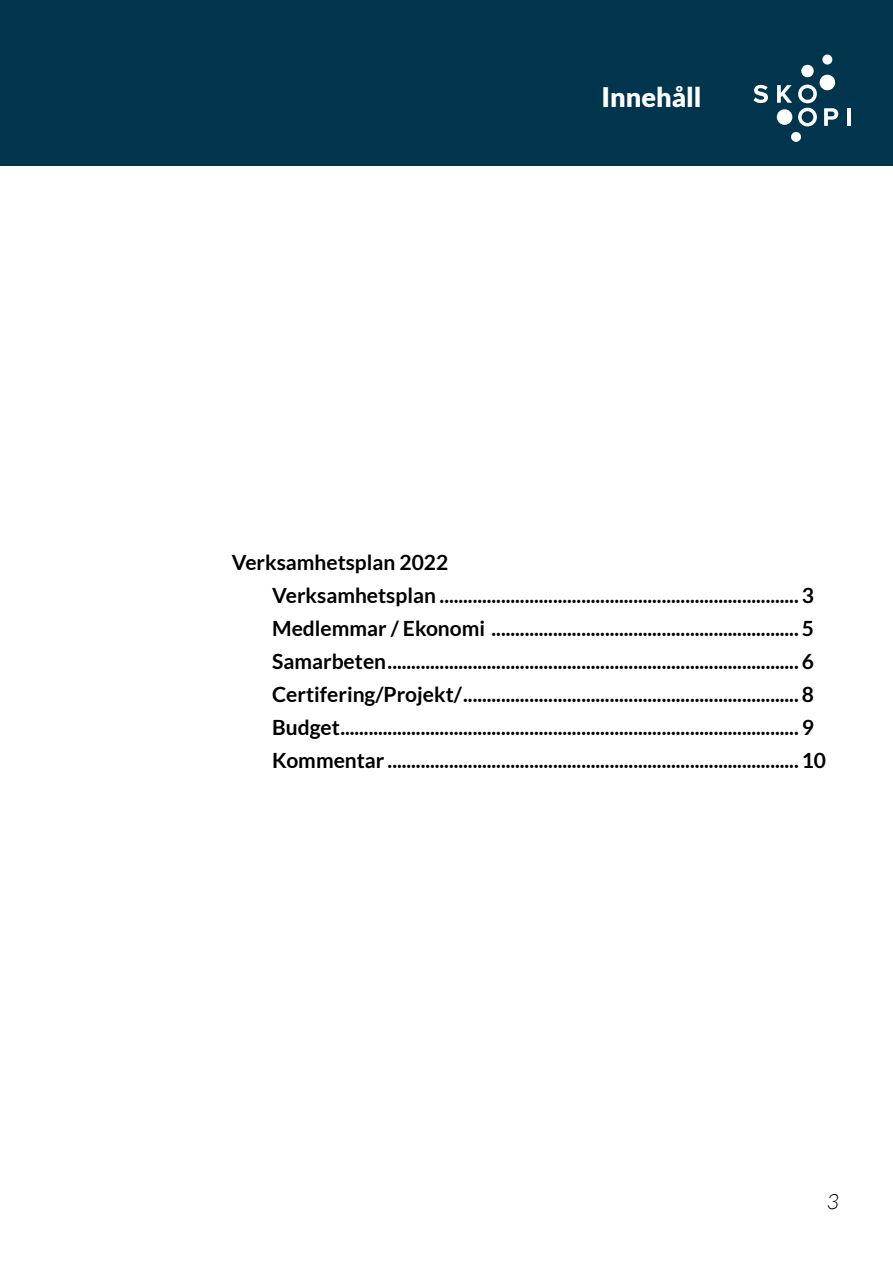
<style>
.page{position:relative;width:893px;height:1263px;background:#fff}
.page>*{position:absolute;margin:0;border:0;box-sizing:border-box;transform-origin:0 0}
.t1{font:900 27px "Lato";color:#fff}
.t2{font:700 21px/33px "Lato";color:#000}
.t3{font:italic 300 21px "Lato";color:#000}
</style>
<div class="page">
<div style="left:0;top:0;width:893px;height:166px;background:#00354e"></div>
<svg style="left:753px;top:85px;width:15px;height:18px"></svg>
<div style="left:791px;top:132px;width:10px;height:10px;background:#fff;border-radius:50%"></div>
<hr style="left:847px;top:108px;width:3px;height:18px;background:#fff">
<svg style="left:777px;top:55px;width:61px;height:71px"></svg>
<p class="t1" style="left:601px;top:81px;width:102px">Innehåll</p>
<p class="t2" style="left:272px;top:545px;width:555px;text-indent:-40px">Verksamhetsplan 2022<br>Verksamhetsplan ............................................................................3<br>Medlemmar / Ekonomi .................................................................5<br>Samarbeten.......................................................................................6<br>Certifering/Projekt/.......................................................................8<br>Budget.................................................................................................9<br>Kommentar .......................................................................................10</p>
<p class="t3" style="left:827px;top:1190px;width:14px">3</p>
</div>
